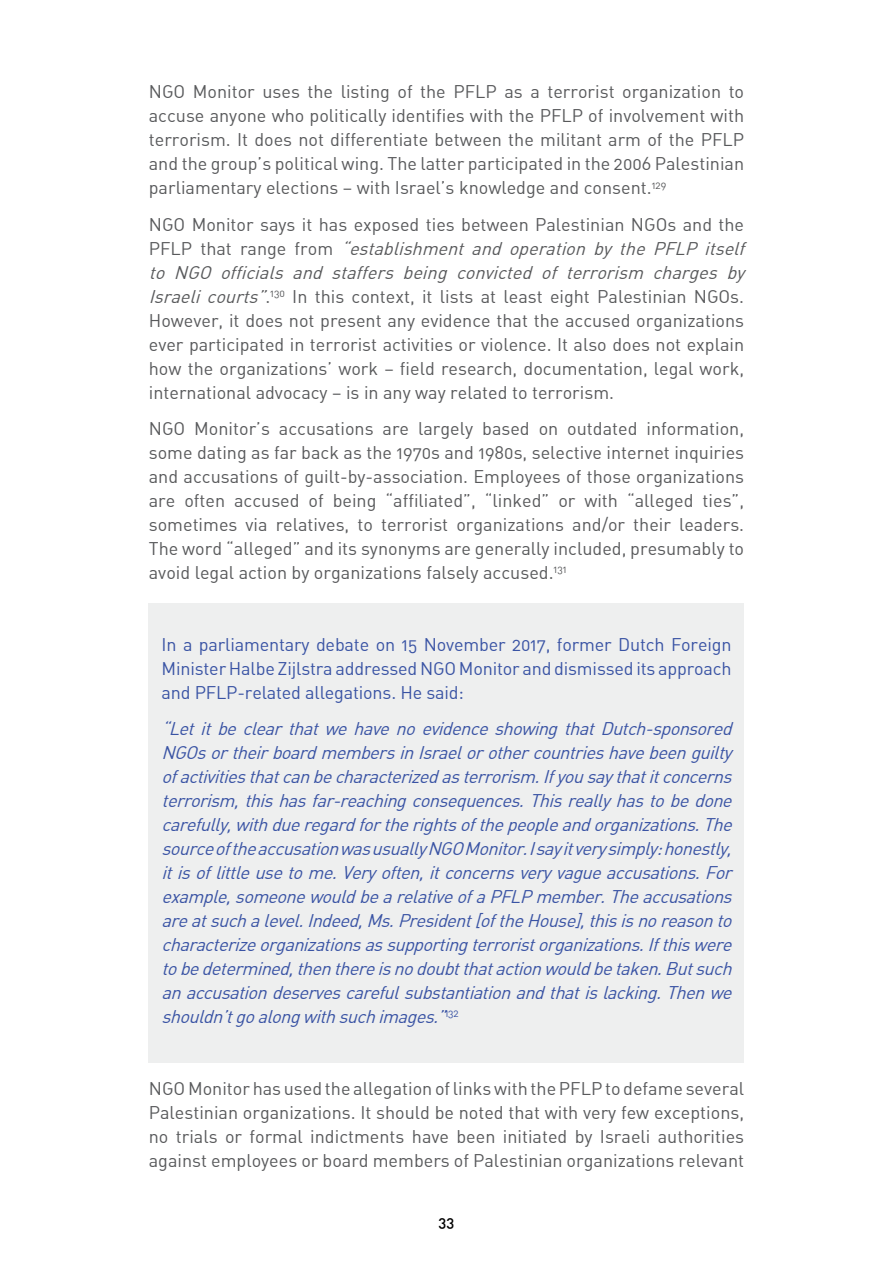
<style>
.page{position:relative;width:893px;height:1263px;background:#fff}
.page>*{position:absolute;margin:0;border:0;box-sizing:border-box;transform-origin:0 0}
.t1{font:18px/24px "DIN Alternate";color:#58595b;text-align:justify}
.t2{font:italic 18px/24px "DIN Alternate";color:#3953a4}
.t3{font:18px/24px "DIN Alternate";letter-spacing:-.01em;color:#3953a4;text-align:justify}
.t4{font:italic 18px/24px "DIN Alternate";color:#58595b}
.t5{font:500 15px "DIN Alternate";color:#000}
.t6{font:10.5px "DIN Alternate";color:#58595b}
.t7{font:10.5px "DIN Alternate";color:#3953a4}
.s1{font-size:18px}
.s2{font-style:italic}
.s3{font-style:normal}
</style>
<div class="page">
<div style="left:149px;top:604px;width:595px;height:459px;background:#eeefef"></div>
<p class="t1" style="left:149px;top:80px;width:597px">NGO Monitor uses the listing of the PFLP as a terrorist organization to accuse anyone who politically identifies with the PFLP of involvement with terrorism. It does not differentiate between the militant arm of the PFLP and the group s’ political wing. The latter participated in the 2006 Palestinian</p>
<p class="t6" style="left:647px;top:178px;width:21px"><span class="s1">.</span>129</p>
<p class="t1" style="left:149px;top:170px;width:597px;line-height:36px">parliamentary elections – with Israel s’ knowledge and consent<br>NGO Monitor says it has exposed ties between Palestinian NGOs and the</p>
<p class="t4" style="left:349px;top:236px;width:402px">establishment and operation by the PFLP itself</p>
<p class="t1" style="left:200px;top:236px;width:156px">that range from <span class="s2">“</span></p>
<p class="t1" style="left:149px;top:236px;width:45px">PFLP</p>
<p class="t4" style="left:258px;top:260px;width:494px;text-indent:-109px">to NGO officials and staffers being convicted of terrorism charges by <span class="s3">.</span>“</p>
<p class="t4" style="left:149px;top:284px;width:116px">Israeli courts</p>
<p class="t1" style="left:292px;top:284px;width:453px">In this context, it lists at least eight Palestinian NGOs.</p>
<p class="t6" style="left:270px;top:286px;width:16px">130</p>
<p class="t1" style="left:149px;top:308px;width:597px">However it, does not present any evidence that the accused organizations ever participated in terrorist activities or violence It. also does not explain how the organizations’ work – field research, documentation, legal work, international advocacy – is in any way related to terrorism.</p>
<p class="t1" style="left:646px;top:416px;width:99px">information,</p>
<p class="t1" style="left:194px;top:416px;width:77px">Monitor s’</p>
<p class="t1" style="left:279px;top:416px;width:96px">accusations</p>
<p class="t1" style="left:149px;top:416px;width:38px">NGO</p>
<p class="t1" style="left:149px;top:440px;width:597px">some dating as far back as the 1970s and 1980 ,s selective internet inquiries</p>
<p class="t1" style="left:149px;top:464px;width:597px">and accusations of guilt-by-association. Employees of those organizations</p>
<p class="t1" style="left:703px;top:488px;width:43px">ties ,“</p>
<p class="t1" style="left:418px;top:416px;width:57px">largely</p>
<p class="t1" style="left:482px;top:416px;width:49px">based</p>
<p class="t1" style="left:567px;top:416px;width:72px">outdated</p>
<p class="t1" style="left:383px;top:416px;width:28px">are</p>
<p class="t1" style="left:539px;top:416px;width:21px">on</p>
<p class="t1" style="left:385px;top:488px;width:92px">“affiliated ,”</p>
<p class="t1" style="left:485px;top:488px;width:66px">“linked”</p>
<p class="t1" style="left:627px;top:488px;width:68px">“alleged</p>
<p class="t1" style="left:333px;top:488px;width:45px">being</p>
<p class="t1" style="left:584px;top:488px;width:35px">with</p>
<p class="t1" style="left:184px;top:488px;width:42px">often</p>
<p class="t1" style="left:309px;top:488px;width:17px">of</p>
<p class="t1" style="left:234px;top:488px;width:67px">accused</p>
<p class="t1" style="left:149px;top:488px;width:597px;text-align:left">are<br>sometimes via relatives, to terrorist organizations and/or their leaders.<br>The word “alleged” and its synonyms are generally included, presumably to</p>
<p class="t6" style="left:549px;top:562px;width:20px"><span class="s1">.</span>131</p>
<p class="t1" style="left:558px;top:488px;width:19px">or</p>
<p class="t1" style="left:149px;top:560px;width:401px">avoid legal action by organizations falsely accused</p>
<p class="t3" style="left:162px;top:632px;width:571px">In a parliamentary debate on 15 November 2017, former Dutch Foreign Minister Halbe Zijlstra addressed NGO Monitor and dismissed its approach and PFLP-related allegations. He said:</p>
<p class="t2" style="left:169px;top:716px;width:570px">Let it be clear that we have no evidence showing that Dutch sponsored</p>
<p class="t2" style="left:162px;top:716px;width:15px">“</p>
<p class="t2" style="left:162px;top:740px;width:577px">NGOs or their board members in Israel or other countries have been guilty</p>
<p class="t2" style="left:535px;top:764px;width:204px">If. you say that it concerns</p>
<p class="t2" style="left:645px;top:716px;width:15px">-</p>
<p class="t2" style="left:519px;top:764px;width:220px;text-indent:-357px">of activities that can be characterized as terrorism<br>. This really has to be done</p>
<p class="t2" style="left:162px;top:788px;width:80px">terrorism</p>
<p class="t2" style="left:234px;top:788px;width:293px">, this has far reaching consequences</p>
<p class="t2" style="left:332px;top:788px;width:15px">-</p>
<p class="t2" style="left:227px;top:812px;width:476px">, with due regard for the rights of the people and organizations</p>
<p class="t2" style="left:162px;top:812px;width:73px">carefully</p>
<p class="t2" style="left:694px;top:812px;width:44px">. The</p>
<p class="t2" style="left:257px;top:836px;width:88px">accusation</p>
<p class="t2" style="left:464px;top:836px;width:149px">Monitor say very</p>
<p class="t2" style="left:562px;top:836px;width:17px">it</p>
<p class="t2" style="left:607px;top:836px;width:127px">simply honestly</p>
<p class="t2" style="left:427px;top:836px;width:43px">NGO</p>
<p class="t2" style="left:215px;top:836px;width:22px">of</p>
<p class="t2" style="left:231px;top:836px;width:32px">the</p>
<p class="t2" style="left:372px;top:836px;width:61px">usually</p>
<p class="t2" style="left:522px;top:836px;width:19px">I.</p>
<p class="t2" style="left:162px;top:836px;width:59px">source</p>
<p class="t2" style="left:340px;top:836px;width:38px">was</p>
<p class="t2" style="left:656px;top:836px;width:13px">:</p>
<p class="t2" style="left:727px;top:836px;width:12px">,</p>
<p class="t2" style="left:162px;top:860px;width:178px">isit of little use to me</p>
<p class="t2" style="left:419px;top:860px;width:284px">it, concerns very vague accusations</p>
<p class="t2" style="left:332px;top:860px;width:95px">. Very often</p>
<p class="t2" style="left:695px;top:860px;width:44px">. For</p>
<p class="t2" style="left:226px;top:884px;width:382px">, someone would be a relative of a PFLP member</p>
<p class="t2" style="left:600px;top:884px;width:139px">. The accusations</p>
<p class="t2" style="left:162px;top:884px;width:72px">example</p>
<p class="t2" style="left:475px;top:908px;width:13px">[</p>
<p class="t2" style="left:575px;top:908px;width:164px">,] this is no reason to</p>
<p class="t2" style="left:389px;top:908px;width:194px">. President of the House</p>
<p class="t2" style="left:162px;top:908px;width:145px">are at such a level</p>
<p class="t2" style="left:298px;top:908px;width:67px">. Indeed</p>
<p class="t2" style="left:358px;top:908px;width:39px">,Ms</p>
<p class="t2" style="left:162px;top:932px;width:485px">characterize organizations as supporting terrorist organizations</p>
<p class="t2" style="left:639px;top:932px;width:100px">If. this were</p>
<p class="t2" style="left:162px;top:956px;width:135px">to be determined</p>
<p class="t2" style="left:289px;top:956px;width:376px">, then there is no doubt that action would be taken</p>
<p class="t2" style="left:657px;top:956px;width:82px">. But such</p>
<p class="t2" style="left:162px;top:980px;width:502px">an accusation deserves careful substantiation and that is lacking</p>
<p class="t7" style="left:445px;top:1006px;width:15px">132</p>
<p class="t2" style="left:656px;top:980px;width:83px">. Then we</p>
<p class="t2" style="left:222px;top:1004px;width:219px">t’ go along with such images</p>
<p class="t2" style="left:162px;top:1004px;width:68px">shouldn</p>
<p class="t2" style="left:433px;top:1004px;width:20px">“.</p>
<p class="t1" style="left:149px;top:1076px;width:597px">NGOMonitorhasusedtheallegationoflinkswiththePFLPtodefameseveral Palestinian organizations It. should be noted that with very few exceptions, no trials or formal indictments have been initiated by Israeli authorities against employees or board members of Palestinian organizations relevant</p>
<p class="t5" style="left:439px;top:1212px;width:17px">33</p>
</div>
